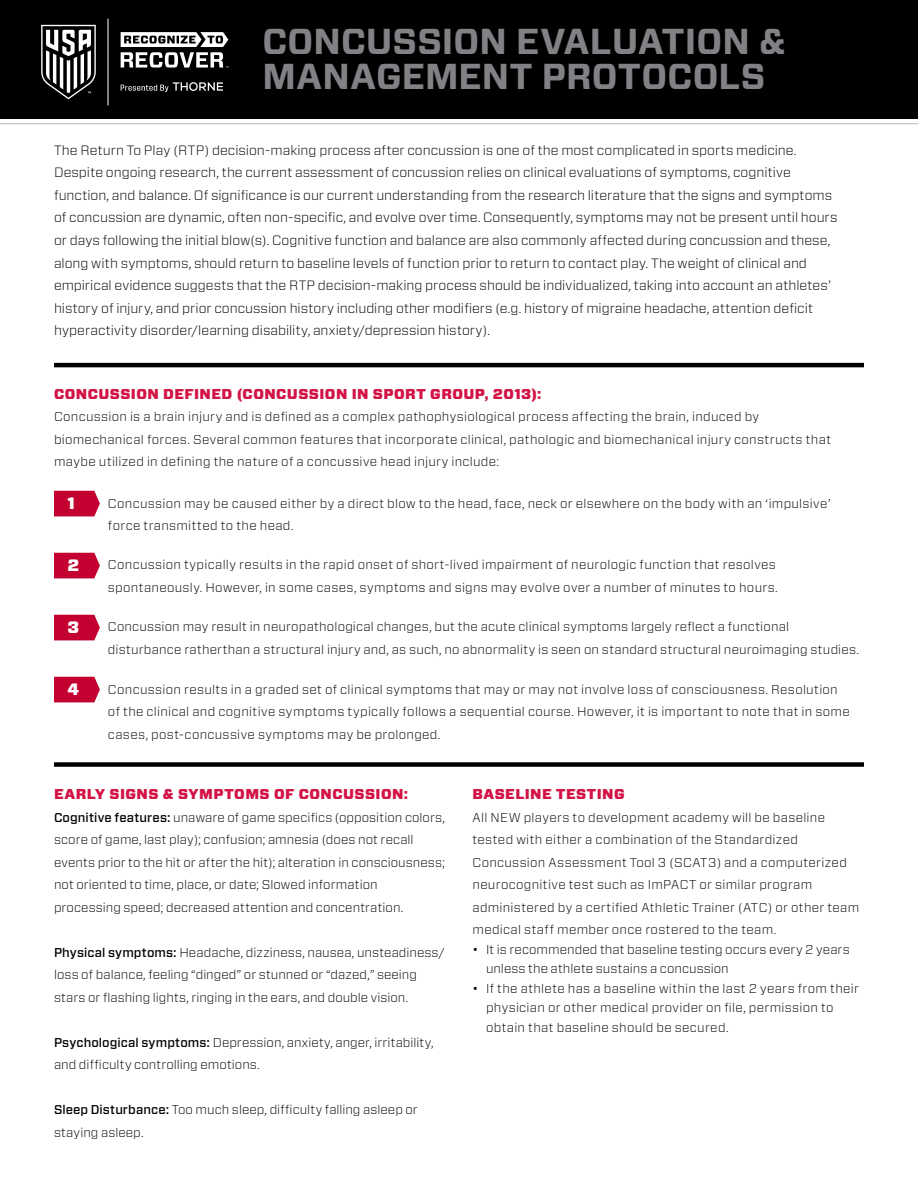
<style>
.page{position:relative;width:918px;height:1188px;background:#fff}
.page>*{position:absolute;margin:0;border:0;box-sizing:border-box;transform-origin:0 0}
.t1{font:700 36px/35.1px "Vitesse Sans";letter-spacing:.005em;color:#808285}
.t2{font:900 16.5px "Vitesse Sans";color:#fff}
.t3{font:900 14.25px "Vitesse Sans";letter-spacing:.03em;color:#d31245}
.t4{font:300 13.5px/22.5px "Vitesse Sans";color:#000}
.t5{font:300 12.75px/22.5px "Vitesse Sans";letter-spacing:.02em;color:#000}
.t6{font:300 12.75px/22.5px "Vitesse Sans";color:#000}
.s1{font-weight:500}
</style>
<div class="page">
<svg style="left:0;top:118px;width:918px;height:6px"></svg>
<div style="left:0;top:0;width:918px;height:118px;background:#000"></div>
<hr style="left:54px;top:363px;width:810px;height:4px;background:#000">
<div style="left:54px;top:762px;width:810px;height:5px;background:#000"></div>
<svg style="left:54px;top:491px;width:46px;height:25px"></svg>
<svg style="left:54px;top:553px;width:46px;height:25px"></svg>
<svg style="left:54px;top:615px;width:46px;height:25px"></svg>
<svg style="left:54px;top:677px;width:46px;height:25px"></svg>
<hr style="left:108px;top:19px;width:1px;height:86px;background:#fff">
<svg style="left:41px;top:25px;width:55px;height:74px"></svg>
<svg style="left:121px;top:32px;width:107px;height:36px"></svg>
<svg style="left:121px;top:82px;width:102px;height:10px"></svg>
<h1 class="t1" style="left:262px;top:24px;width:525px">CONCUSSION EVALUATION &amp;<br>MANAGEMENT PROTOCOLS</h1>
<p class="t4" style="left:54px;top:139px;width:785px">The Return To Play (RTP) decision-making process after concussion is one of the most complicated in sports medicine.<br>Despite ongoing research, the current assessment of concussion relies on clinical evaluations of symptoms, cognitive function, and balance. Of significance is our current understanding from the research literature that the signs and symptoms of concussion are dynamic, often non-specific, and evolve over time. Consequently, symptoms may not be present until hours or days following the initial blow(s). Cognitive function and balance are also commonly affected during concussion and these, along with symptoms, should return to baseline levels of function prior to return to contact play. The weight of clinical and empirical evidence suggests that the RTP decision-making process should be individualized, taking into account an athletes’ history of injury, and prior concussion history including other modifiers (e.g. history of migraine headache, attention deficit hyperactivity disorder/learning disability, anxiety/depression history).</p>
<p class="t3" style="left:54px;top:384px;width:489px">CONCUSSION DEFINED (CONCUSSION IN SPORT GROUP, 2013):</p>
<p class="t5" style="left:54px;top:405px;width:779px">Concussion is a brain injury and is defined as a complex pathophysiological process affecting the brain, induced by biomechanical forces. Several common features that incorporate clinical, pathologic and biomechanical injury constructs that maybe utilized in defining the nature of a concussive head injury include:</p>
<p class="t5" style="left:108px;top:492px;width:724px">Concussion may be caused either by a direct blow to the head, face, neck or elsewhere on the body with an ‘impulsive’ force transmitted to the head.</p>
<p class="t5" style="left:108px;top:553px;width:671px">Concussion typically results in the rapid onset of short-lived impairment of neurologic function that resolves spontaneously. However, in some cases, symptoms and signs may evolve over a number of minutes to hours.</p>
<p class="t5" style="left:108px;top:615px;width:752px">Concussion may result in neuropathological changes, but the acute clinical symptoms largely reflect a functional disturbance ratherthan a structural injury and, as such, no abnormality is seen on standard structural neuroimaging studies.</p>
<p class="t5" style="left:108px;top:678px;width:743px">Concussion results in a graded set of clinical symptoms that may or may not involve loss of consciousness. Resolution of the clinical and cognitive symptoms typically follows a sequential course. However, it is important to note that in some cases, post-concussive symptoms may be prolonged.</p>
<p class="t2" style="left:68px;top:492px;width:9px">1</p>
<p class="t2" style="left:68px;top:554px;width:13px">2</p>
<p class="t2" style="left:68px;top:616px;width:13px">3</p>
<p class="t2" style="left:68px;top:678px;width:13px">4</p>
<p class="t3" style="left:54px;top:785px;width:355px">EARLY SIGNS &amp; SYMPTOMS OF CONCUSSION:</p>
<p class="t5" style="left:54px;top:806px;width:392px"><span class="s1">Cognitive features:</span> unaware of game specifics (opposition colors, score of game, last play); confusion; amnesia (does not recall events prior to the hit or after the hit); alteration in consciousness; not oriented to time, place, or date; Slowed information processing speed; decreased attention and concentration.</p>
<p class="t6" style="left:54px;top:941px;width:392px"><span class="s1">Physical symptoms:</span> Headache, dizziness, nausea, unsteadiness/ loss of balance, feeling “dinged” or stunned or “dazed,” seeing stars or flashing lights, ringing in the ears, and double vision.</p>
<p class="t6" style="left:54px;top:1031px;width:381px"><span class="s1">Psychological symptoms:</span> Depression, anxiety, anger, irritability, and difficulty controlling emotions.</p>
<p class="t6" style="left:54px;top:1098px;width:365px"><span class="s1">Sleep Disturbance:</span> Too much sleep, difficulty falling asleep or staying asleep.</p>
<p class="t3" style="left:472px;top:785px;width:154px">BASELINE TESTING</p>
<p class="t5" style="left:472px;top:806px;width:388px">All NEW players to development academy will be baseline tested with either a combination of the Standardized Concussion Assessment Tool 3 (SCAT3) and a computerized neurocognitive test such as ImPACT or similar program administered by a certified Athletic Trainer (ATC) or other team medical staff member once rostered to the team.</p>
<p class="t5" style="left:486px;top:939px;width:365px;line-height:19.5px;text-indent:-14px">• It is recommended that baseline testing occurs every 2 years unless the athlete sustains a concussion</p>
<p class="t5" style="left:486px;top:978px;width:374px;line-height:19.5px;text-indent:-14px">• If the athlete has a baseline within the last 2 years from their physician or other medical provider on file, permission to obtain that baseline should be secured.</p>
</div>
